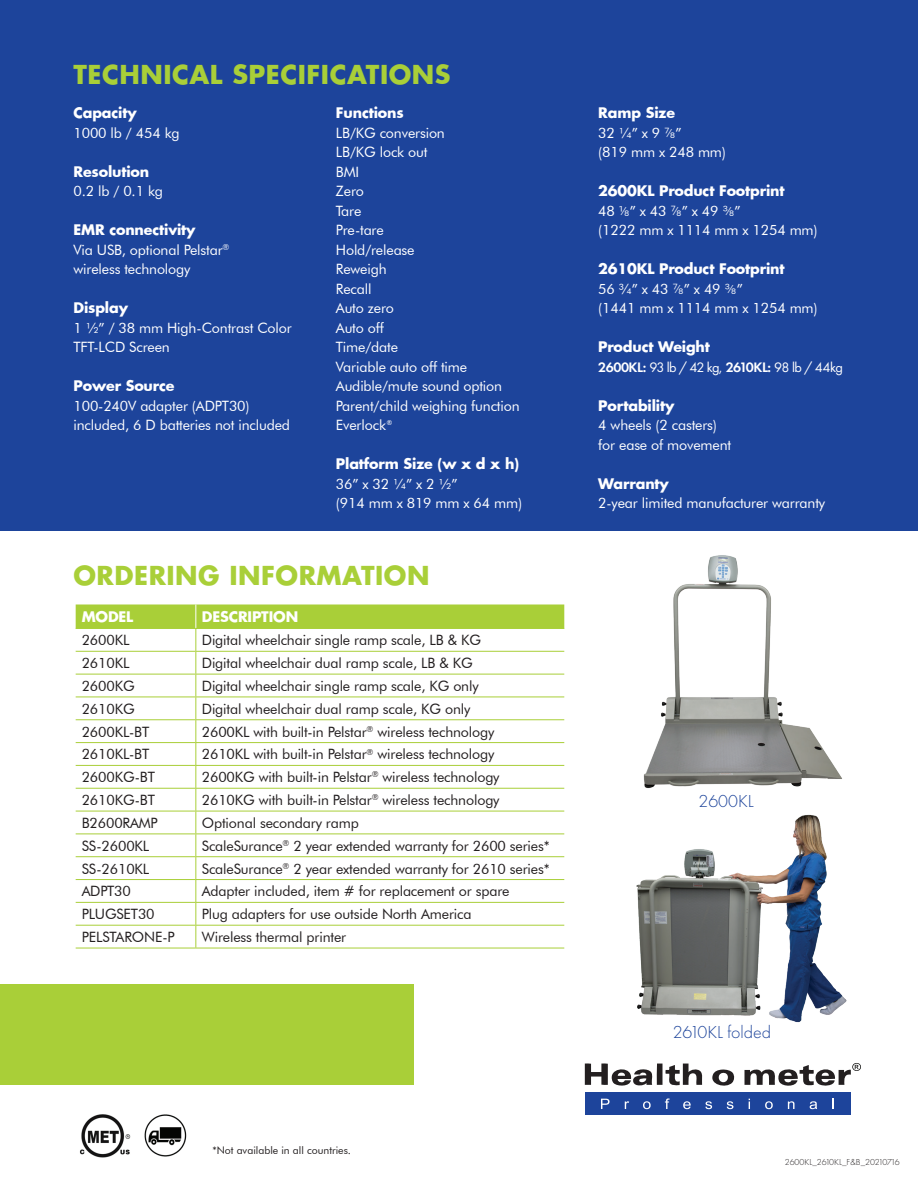
<style>
.page{position:relative;width:918px;height:1188px;background:#fff}
.page>*{position:absolute;margin:0;border:0;box-sizing:border-box;transform-origin:0 0}
.t1{font:700 25.5px "Futura";letter-spacing:.02em;color:#a9cf38}
.t2{font:300 18px "Futura PT";color:#1d449b}
.t3{font:14.25px "Futura BT";letter-spacing:-.01em;color:#231f20}
.t4{font:14.25px/19.5px "Futura BT";letter-spacing:-.01em;color:#fff}
.t5{font:700 14.25px "Futura";letter-spacing:-.01em;color:#fff}
.t6{font:14.25px "Futura PT";letter-spacing:-.035em;color:#fff}
.t7{font:10.5px "Futura BT";color:#231f20}
.t8{font:300 9px "Futura PT";color:#231f20}
.s1{font-family:"Roboto";font-weight:300}
.s2{font-weight:600}
</style>
<div class="page">
<div style="left:0;top:0;width:918px;height:531px;background:#1d449b"></div>
<div style="left:0;top:984px;width:414px;height:100px;background:#a9cf38"></div>
<svg style="left:585px;top:1063px;width:150px;height:23px"></svg>
<svg style="left:745px;top:1063px;width:116px;height:23px"></svg>
<div style="left:585px;top:1092px;width:265px;height:23px;background:#1d449b"></div>
<svg style="left:601px;top:1099px;width:9px;height:10px"></svg>
<svg style="left:625px;top:1101px;width:4px;height:8px"></svg>
<svg style="left:643px;top:1101px;width:8px;height:8px"></svg>
<svg style="left:665px;top:1098px;width:5px;height:11px"></svg>
<svg style="left:683px;top:1101px;width:8px;height:8px"></svg>
<svg style="left:705px;top:1101px;width:7px;height:8px"></svg>
<svg style="left:727px;top:1101px;width:6px;height:8px"></svg>
<svg style="left:765px;top:1101px;width:8px;height:8px"></svg>
<svg style="left:788px;top:1101px;width:6px;height:8px"></svg>
<svg style="left:810px;top:1101px;width:7px;height:8px"></svg>
<svg style="left:832px;top:1099px;width:2px;height:10px"></svg>
<img style="left:80px;top:1115px;width:51px;height:43px">
<svg style="left:76px;top:604px;width:484px;height:344px"></svg>
<hr style="left:76px;top:948px;width:120px;height:1px;background:#a9cf38">
<hr style="left:196px;top:948px;width:368px;height:1px;background:#a9cf38">
<img style="left:144px;top:1114px;width:43px;height:43px">
<img style="left:502px;top:555px;width:340px;height:239px">
<img style="left:560px;top:792px;width:287px;height:231px">
<h1 class="t1" style="left:74px;top:57px;width:379px">TECHNICAL SPECIFICATIONS</h1>
<p class="t5" style="left:74px;top:103px;width:65px">Capacity</p>
<p class="t4" style="left:74px;top:123px;width:108px">1000 lb / 454 kg</p>
<p class="t5" style="left:74px;top:162px;width:77px">Resolution</p>
<p class="t4" style="left:74px;top:182px;width:91px">0.2 lb / 0.1 kg</p>
<p class="t5" style="left:74px;top:220px;width:124px">EMR connectivity</p>
<p class="t4" style="left:73px;top:240px;width:158px">Via USB, optional Pelstar<sup>® </sup>wireless technology</p>
<p class="t5" style="left:73px;top:298px;width:56px">Display</p>
<p class="t4" style="left:73px;top:318px;width:220px">1 ½” / 38 mm High-Contrast Color<br>TFT-LCD Screen</p>
<p class="t5" style="left:73px;top:376px;width:103px">Power Source</p>
<p class="t4" style="left:73px;top:396px;width:218px">100-240V adapter (ADPT30) included, 6 D batteries not included</p>
<p class="t5" style="left:336px;top:103px;width:69px">Functions</p>
<p class="t4" style="left:336px;top:123px;width:185px">LB/KG conversion<br>LB/KG lock out<br>BMI<br>Zero<br>Tare<br>Pre-tare<br>Hold/release<br>Reweigh<br>Recall<br>Auto zero<br>Auto off<br>Time/date<br>Variable auto off time<br>Audible/mute sound option<br>Parent/child weighing function<br>Everlock<sup>®</sup></p>
<p class="t5" style="left:336px;top:454px;width:185px">Platform Size (w x d x h)</p>
<p class="t4" style="left:336px;top:474px;width:188px">36” x 32 ¼” x 2 ½”<br>(914 mm x 819 mm x 64 mm)</p>
<h1 class="t1" style="left:74px;top:558px;width:358px">ORDERING INFORMATION</h1>
<p class="t5" style="left:82px;top:607px;width:53px">MODEL</p>
<p class="t5" style="left:202px;top:607px;width:98px">DESCRIPTION</p>
<p class="t3" style="left:82px;top:632px;width:49px">2600KL</p>
<p class="t3" style="left:202px;top:632px;width:281px">Digital wheelchair single ramp scale, LB &amp; KG</p>
<p class="t3" style="left:82px;top:654px;width:49px">2610KL</p>
<p class="t3" style="left:202px;top:654px;width:273px">Digital wheelchair dual ramp scale, LB &amp; KG</p>
<p class="t3" style="left:82px;top:677px;width:54px">2600KG</p>
<p class="t3" style="left:202px;top:677px;width:278px">Digital wheelchair single ramp scale, KG only</p>
<p class="t3" style="left:82px;top:700px;width:54px">2610KG</p>
<p class="t3" style="left:202px;top:700px;width:270px">Digital wheelchair dual ramp scale, KG only</p>
<p class="t3" style="left:82px;top:723px;width:69px">2600KL-BT</p>
<p class="t3" style="left:202px;top:723px;width:294px">2600KL with built-in Pelstar<sup>®</sup> wireless technology</p>
<p class="t3" style="left:82px;top:746px;width:69px">2610KL-BT</p>
<p class="t3" style="left:202px;top:746px;width:294px">2610KL with built-in Pelstar<sup>®</sup> wireless technology</p>
<p class="t3" style="left:82px;top:769px;width:75px">2600KG-BT</p>
<p class="t3" style="left:202px;top:769px;width:299px">2600KG with built-in Pelstar<sup>®</sup> wireless technology</p>
<p class="t3" style="left:82px;top:791px;width:75px">2610KG-BT</p>
<p class="t3" style="left:202px;top:791px;width:299px">2610KG with built-in Pelstar<sup>®</sup> wireless technology</p>
<p class="t3" style="left:82px;top:814px;width:78px">B2600RAMP</p>
<p class="t3" style="left:202px;top:814px;width:159px">Optional secondary ramp</p>
<p class="t3" style="left:82px;top:837px;width:69px">SS-2600KL</p>
<p class="t3" style="left:202px;top:837px;width:349px">ScaleSurance<sup>®</sup> 2 year extended warranty for 2600 series*</p>
<p class="t3" style="left:82px;top:860px;width:69px">SS-2610KL</p>
<p class="t3" style="left:202px;top:860px;width:349px">ScaleSurance<sup>®</sup> 2 year extended warranty for 2610 series*</p>
<p class="t3" style="left:82px;top:883px;width:51px">ADPT30</p>
<p class="t3" style="left:202px;top:883px;width:309px">Adapter included, item # for replacement or spare</p>
<p class="t3" style="left:82px;top:905px;width:74px">PLUGSET30</p>
<p class="t3" style="left:202px;top:905px;width:271px">Plug adapters for use outside North America</p>
<p class="t3" style="left:82px;top:928px;width:95px">PELSTARONE-P</p>
<p class="t3" style="left:202px;top:928px;width:146px">Wireless thermal printer</p>
<p class="t7" style="left:212px;top:1144px;width:140px">*Not available in all countries.</p>
<p class="t5" style="left:598px;top:103px;width:78px">Ramp Size</p>
<p class="t4" style="left:598px;top:123px;width:129px">32 ¼” x 9 <span class="s1">⅞</span>”<br>(819 mm x 248 mm)</p>
<p class="t5" style="left:598px;top:181px;width:188px">2600KL Product Footprint</p>
<p class="t4" style="left:598px;top:201px;width:221px">48 <span class="s1">⅛</span>” x 43 <span class="s1">⅞</span>” x 49 <span class="s1">⅜</span>”<br>(1222 mm x 1114 mm x 1254 mm)</p>
<p class="t5" style="left:598px;top:259px;width:188px">2610KL Product Footprint</p>
<p class="t4" style="left:598px;top:279px;width:221px">56 ¾” x 43 <span class="s1">⅞</span>” x 49 <span class="s1">⅜</span>”<br>(1441 mm x 1114 mm x 1254 mm)</p>
<p class="t5" style="left:598px;top:337px;width:113px">Product Weight</p>
<p class="t6" style="left:598px;top:359px;width:246px"><span class="s2">2600KL:</span> 93 lb / 42 kg, <span class="s2">2610KL:</span> 98 lb / 44kg</p>
<p class="t5" style="left:598px;top:396px;width:78px">Portability</p>
<p class="t4" style="left:598px;top:415px;width:134px">4 wheels (2 casters) for ease of movement</p>
<p class="t5" style="left:598px;top:474px;width:72px">Warranty</p>
<p class="t4" style="left:598px;top:493px;width:228px">2-year limited manufacturer warranty</p>
<p class="t2" style="left:699px;top:791px;width:57px">2600KL</p>
<p class="t2" style="left:673px;top:1022px;width:100px">2610KL folded</p>
<p class="t8" style="left:785px;top:1156px;width:116px">2600KL_2610KL_F&amp;B_20210716</p>
</div>
